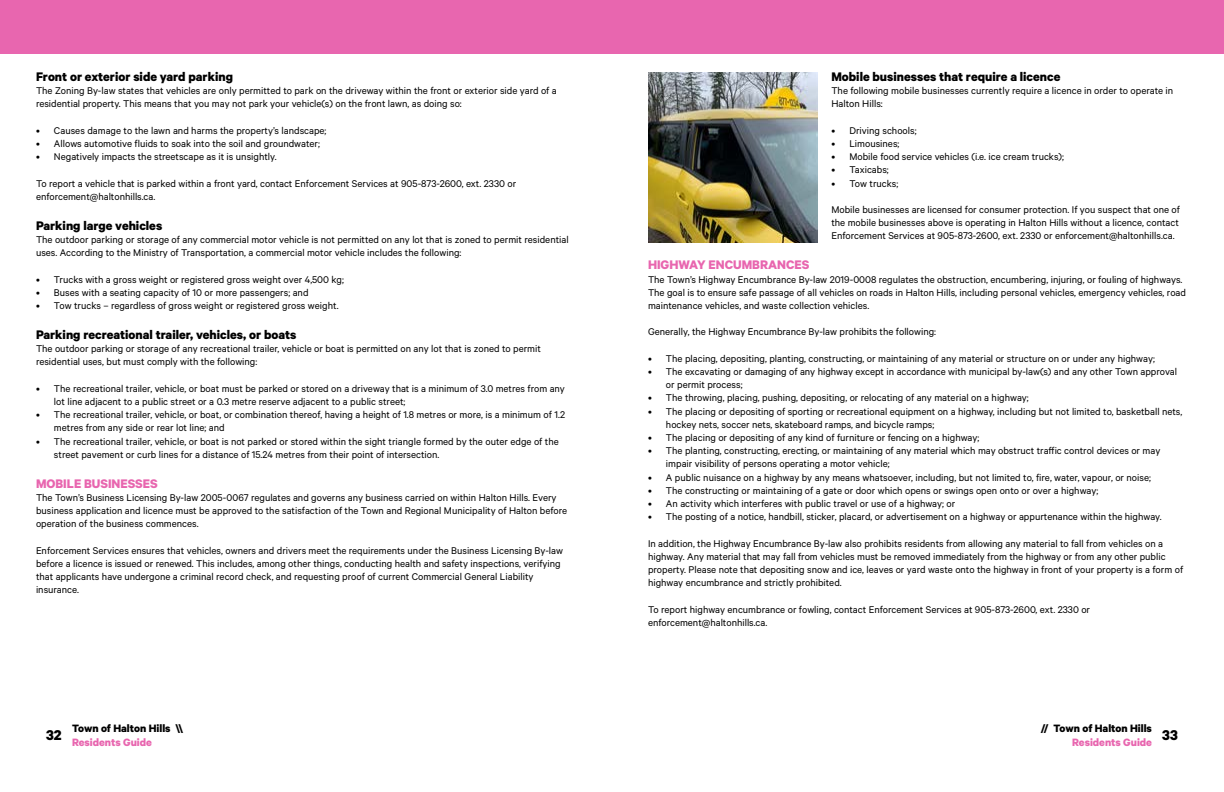
<style>
.page{position:relative;width:1224px;height:792px;background:#fff}
.page>*{position:absolute;margin:0;border:0;box-sizing:border-box;transform-origin:0 0}
.t1{font:700 16px "Calibre";color:#000}
.t2{font:700 14px "Calibre";color:#000}
.t3{font:700 14px "Calibre";color:#e866af}
.t4{font:700 12px "Calibre";color:#000}
.t5{font:700 12px "Calibre";color:#e866af}
.t6{font:11px/13.2px "Calibre";color:#000}
</style>
<div class="page">
<div style="left:0;top:0;width:612px;height:54px;background:#e866af"></div>
<div style="left:612px;top:0;width:612px;height:54px;background:#e866af"></div>
<img style="left:648px;top:72px;width:170px;height:171px">
<p class="t2" style="left:36px;top:68px;width:198px">Front or exterior side yard parking</p>
<p class="t6" style="left:36px;top:84px;width:522px">The Zoning By-law states that vehicles are only permitted to park on the driveway within the front or exterior side yard of a residential property. This means that you may not park your vehicle(s) on the front lawn, as doing so:</p>
<p class="t6" style="left:36px;top:123px;width:292px">• Causes damage to the lawn and harms the property’s landscape;</p>
<p class="t6" style="left:36px;top:137px;width:286px">• Allows automotive fluids to soak into the soil and groundwater;</p>
<p class="t6" style="left:36px;top:150px;width:242px">• Negatively impacts the streetscape as it is unsightly.</p>
<p class="t6" style="left:36px;top:176px;width:482px">To report a vehicle that is parked within a front yard, contact Enforcement Services at 905-873-2600, ext. 2330 or enforcement@haltonhills.ca.</p>
<p class="t2" style="left:36px;top:217px;width:128px">Parking large vehicles</p>
<p class="t6" style="left:36px;top:233px;width:534px">The outdoor parking or storage of any commercial motor vehicle is not permitted on any lot that is zoned to permit residential uses. According to the Ministry of Transportation, a commercial motor vehicle includes the following:</p>
<p class="t6" style="left:36px;top:272px;width:309px">• Trucks with a gross weight or registered gross weight over 4,500 kg;</p>
<p class="t6" style="left:36px;top:285px;width:274px">• Buses with a seating capacity of 10 or more passengers; and</p>
<p class="t6" style="left:36px;top:299px;width:304px">• Tow trucks – regardless of gross weight or registered gross weight.</p>
<p class="t2" style="left:36px;top:326px;width:262px">Parking recreational trailer, vehicles, or boats</p>
<p class="t6" style="left:36px;top:342px;width:506px">The outdoor parking or storage of any recreational trailer, vehicle or boat is permitted on any lot that is zoned to permit residential uses, but must comply with the following:</p>
<p class="t6" style="left:54px;top:381px;width:512px;text-indent:-18px">• The recreational trailer, vehicle, or boat must be parked or stored on a driveway that is a minimum of 3.0 metres from any lot line adjacent to a public street or a 0.3 metre reserve adjacent to a public street;</p>
<p class="t6" style="left:54px;top:408px;width:513px;text-indent:-18px">• The recreational trailer, vehicle, or boat, or combination thereof, having a height of 1.8 metres or more, is a minimum of 1.2 metres from any side or rear lot line; and</p>
<p class="t6" style="left:54px;top:434px;width:506px;text-indent:-18px">• The recreational trailer, vehicle, or boat is not parked or stored within the sight triangle formed by the outer edge of the street pavement or curb lines for a distance of 15.24 metres from their point of intersection.</p>
<p class="t3" style="left:36px;top:475px;width:123px">MOBILE BUSINESSES</p>
<p class="t6" style="left:36px;top:491px;width:533px">The Town’s Business Licensing By-law 2005-0067 regulates and governs any business carried on within Halton Hills. Every business application and licence must be approved to the satisfaction of the Town and Regional Municipality of Halton before operation of the business commences.</p>
<p class="t6" style="left:36px;top:543px;width:529px">Enforcement Services ensures that vehicles, owners and drivers meet the requirements under the Business Licensing By-law before a licence is issued or renewed. This includes, among other things, conducting health and safety inspections, verifying that applicants have undergone a criminal record check, and requesting proof of current Commercial General Liability insurance.</p>
<p class="t2" style="left:831px;top:68px;width:231px">Mobile businesses that require a licence</p>
<p class="t6" style="left:831px;top:84px;width:343px">The following mobile businesses currently require a licence in order to operate in<br>Halton Hills:</p>
<p class="t6" style="left:831px;top:123px;width:87px">• Driving schools;</p>
<p class="t6" style="left:831px;top:137px;width:70px">• Limousines;</p>
<p class="t6" style="left:831px;top:150px;width:234px">• Mobile food service vehicles (i.e. ice cream trucks);</p>
<p class="t6" style="left:831px;top:163px;width:59px">• Taxicabs;</p>
<p class="t6" style="left:831px;top:176px;width:68px">• Tow trucks;</p>
<p class="t6" style="left:831px;top:203px;width:350px;text-align:justify">Mobile businesses are licensed for consumer protection. If you suspect that one of the mobile businesses above is operating in Halton Hills without a licence, contact Enforcement Services at 905-873-2600, ext. 2330 or enforcement@haltonhills.ca.</p>
<p class="t3" style="left:648px;top:257px;width:163px">HIGHWAY ENCUMBRANCES</p>
<p class="t6" style="left:648px;top:272px;width:540px">The Town’s Highway Encumbrance By-law 2019-0008 regulates the obstruction, encumbering, injuring, or fouling of highways.<br>The goal is to ensure safe passage of all vehicles on roads in Halton Hills, including personal vehicles, emergency vehicles, road maintenance vehicles, and waste collection vehicles.</p>
<p class="t6" style="left:648px;top:325px;width:290px">Generally, the Highway Encumbrance By-law prohibits the following:</p>
<p class="t6" style="left:648px;top:351px;width:508px">• The placing, depositing, planting, constructing, or maintaining of any material or structure on or under any highway;</p>
<p class="t6" style="left:666px;top:365px;width:513px;text-indent:-18px">• The excavating or damaging of any highway except in accordance with municipal by-law(s) and any other Town approval or permit process;</p>
<p class="t6" style="left:648px;top:391px;width:382px">• The throwing, placing, pushing, depositing, or relocating of any material on a highway;</p>
<p class="t6" style="left:666px;top:404px;width:518px;text-indent:-18px">• The placing or depositing of sporting or recreational equipment on a highway, including but not limited to, basketball nets, hockey nets, soccer nets, skateboard ramps, and bicycle ramps;</p>
<p class="t6" style="left:648px;top:431px;width:333px">• The placing or depositing of any kind of furniture or fencing on a highway;</p>
<p class="t6" style="left:666px;top:444px;width:496px;text-indent:-18px">• The planting, constructing, erecting, or maintaining of any material which may obstruct traffic control devices or may impair visibility of persons operating a motor vehicle;</p>
<p class="t6" style="left:648px;top:470px;width:504px">• A public nuisance on a highway by any means whatsoever, including, but not limited to, fire, water, vapour, or noise;</p>
<p class="t6" style="left:648px;top:483px;width:452px">• The constructing or maintaining of a gate or door which opens or swings open onto or over a highway;</p>
<p class="t6" style="left:648px;top:497px;width:309px">• An activity which interferes with public travel or use of a highway; or</p>
<p class="t6" style="left:648px;top:510px;width:515px">• The posting of a notice, handbill, sticker, placard, or advertisement on a highway or appurtenance within the highway.</p>
<p class="t6" style="left:648px;top:536px;width:537px">In addition, the Highway Encumbrance By-law also prohibits residents from allowing any material to fall from vehicles on a highway. Any material that may fall from vehicles must be removed immediately from the highway or from any other public property. Please note that depositing snow and ice, leaves or yard waste onto the highway in front of your property is a form of highway encumbrance and strictly prohibited.</p>
<p class="t6" style="left:648px;top:602px;width:444px">To report highway encumbrance or fowling, contact Enforcement Services at 905-873-2600, ext. 2330 or enforcement@haltonhills.ca.</p>
<p class="t4" style="left:72px;top:721px;width:113px">Town of Halton Hills \\</p>
<p class="t5" style="left:72px;top:735px;width:81px">Residents Guide</p>
<p class="t4" style="left:1041px;top:721px;width:113px">// Town of Halton Hills</p>
<p class="t5" style="left:1072px;top:735px;width:81px">Residents Guide</p>
<h1 class="t1" style="left:46px;top:726px;width:17px">32</h1>
<h1 class="t1" style="left:1162px;top:726px;width:17px">33</h1>
</div>
